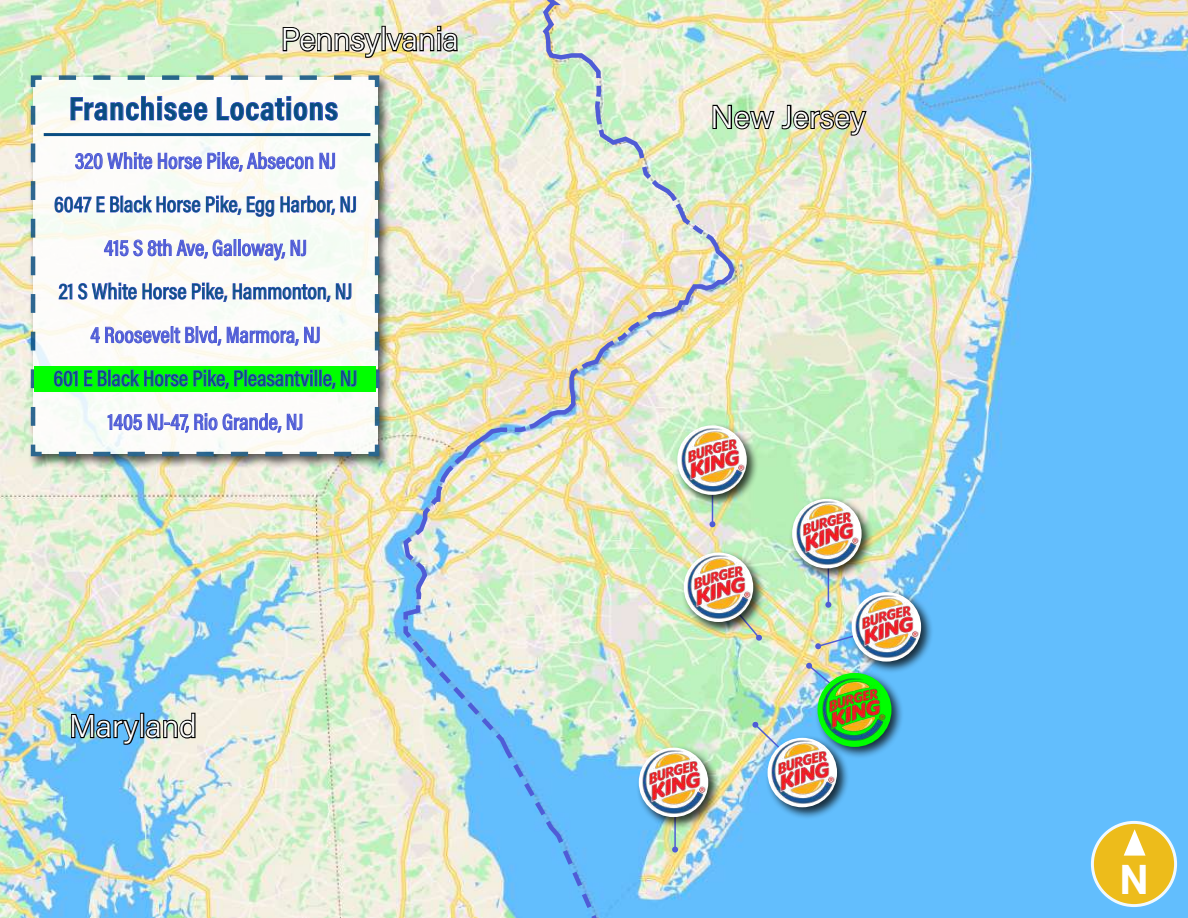
<style>
.page{position:relative;width:1188px;height:918px;background:#fff}
.page>*{position:absolute;margin:0;border:0;box-sizing:border-box;transform-origin:0 0}
.t1{font:700 40.5px "Roboto";color:#fff}
.t2{font:700 33px "Acumin Pro Cond";letter-spacing:.02em;color:#094d81}
.t3{font:300 31.5px "Acumin Pro";color:#fff}
.t4{font:500 22.5px "Acumin Pro Cond";color:#094d81}
.t5{font:500 22.5px "Acumin Pro Cond";color:#4f5cd6}
</style>
<div class="page">
<img style="left:0;top:0;width:401px;height:918px">
<img style="left:401px;top:0;width:787px;height:918px">
<img style="left:711px;top:91px;width:157px;height:59px">
<img style="left:282px;top:26px;width:177px;height:41px">
<img style="left:70px;top:700px;width:127px;height:51px">
<div style="left:28px;top:72px;width:364px;height:397px;background:#000;opacity:.75"></div>
<svg style="left:29px;top:73px;width:353px;height:386px"></svg>
<hr style="left:712px;top:465px;width:1px;height:59px;background:#4f5cd6">
<svg style="left:710px;top:521px;width:6px;height:6px"></svg>
<div style="left:675px;top:423px;width:84px;height:84px;background:#000;opacity:.75"></div>
<svg style="left:677px;top:425px;width:70px;height:70px"></svg>
<img style="left:681px;top:428px;width:63px;height:63px">
<svg style="left:719px;top:634px;width:43px;height:7px"></svg>
<div style="left:681px;top:550px;width:84px;height:84px;background:#000;opacity:.75"></div>
<svg style="left:684px;top:553px;width:69px;height:69px"></svg>
<img style="left:688px;top:556px;width:63px;height:62px">
<hr style="left:828px;top:545px;width:1px;height:60px;background:#4f5cd6">
<svg style="left:825px;top:602px;width:6px;height:6px"></svg>
<div style="left:789px;top:495px;width:86px;height:86px;background:#000;opacity:.75"></div>
<svg style="left:792px;top:499px;width:70px;height:69px"></svg>
<img style="left:796px;top:502px;width:63px;height:63px">
<svg style="left:815px;top:628px;width:34px;height:22px"></svg>
<div style="left:849px;top:590px;width:84px;height:84px;background:#000;opacity:.75"></div>
<svg style="left:852px;top:592px;width:69px;height:70px"></svg>
<img style="left:856px;top:595px;width:62px;height:63px">
<svg style="left:806px;top:662px;width:51px;height:44px"></svg>
<div style="left:815px;top:670px;width:89px;height:90px;background:#000;opacity:.75"></div>
<div style="left:818px;top:673px;width:74px;height:74px;border:4px solid #0f0;border-radius:50%"></div>
<img style="left:822px;top:678px;width:63px;height:63px">
<svg style="left:752px;top:721px;width:48px;height:47px"></svg>
<div style="left:765px;top:735px;width:84px;height:85px;background:#000;opacity:.75"></div>
<svg style="left:768px;top:738px;width:69px;height:69px"></svg>
<img style="left:772px;top:741px;width:62px;height:62px">
<hr style="left:674px;top:783px;width:2px;height:67px;background:#4f5cd6">
<svg style="left:672px;top:847px;width:6px;height:6px"></svg>
<div style="left:636px;top:745px;width:84px;height:84px;background:#000;opacity:.75"></div>
<svg style="left:639px;top:748px;width:69px;height:69px"></svg>
<img style="left:643px;top:751px;width:63px;height:62px">
<svg style="left:70px;top:96px;width:138px;height:25px"></svg>
<svg style="left:217px;top:96px;width:121px;height:25px"></svg>
<hr style="left:44px;top:133px;width:326px;height:3px;background:#094d81">
<svg style="left:1092px;top:822px;width:84px;height:84px;background:#edbf29"></svg>
<div style="left:1091px;top:821px;width:86px;height:86px;border:3px solid #fff;border-radius:50%"></div>
<svg style="left:1124px;top:829px;width:22px;height:27px"></svg>
<div style="left:35px;top:366px;width:341px;height:26px;background:#0f0"></div>
<svg style="left:75px;top:152px;width:260px;height:20px"></svg>
<svg style="left:54px;top:195px;width:302px;height:22px"></svg>
<svg style="left:104px;top:239px;width:202px;height:22px"></svg>
<svg style="left:58px;top:282px;width:294px;height:20px"></svg>
<svg style="left:90px;top:326px;width:230px;height:20px"></svg>
<svg style="left:54px;top:370px;width:24px;height:17px"></svg>
<svg style="left:84px;top:369px;width:273px;height:20px"></svg>
<svg style="left:107px;top:413px;width:196px;height:20px"></svg>
<h3 class="t3" style="left:281px;top:17px;width:180px">Pennsylvania</h3>
<h2 class="t2" style="left:69px;top:87px;width:271px">Franchisee Locations</h2>
<p class="t5" style="left:75px;top:146px;width:262px">320 White Horse Pike, Absecon NJ</p>
<p class="t4" style="left:54px;top:190px;width:304px">6047 E Black Horse Pike, Egg Harbor, NJ</p>
<p class="t5" style="left:104px;top:233px;width:204px">415 S 8th Ave, Galloway, NJ</p>
<p class="t4" style="left:59px;top:277px;width:295px">21 S White Horse Pike, Hammonton, NJ</p>
<p class="t5" style="left:90px;top:320px;width:232px">4 Roosevelt Blvd, Marmora, NJ</p>
<p class="t4" style="left:54px;top:364px;width:305px">601 E Black Horse Pike, Pleasantville, NJ</p>
<p class="t5" style="left:108px;top:407px;width:197px">1405 NJ-47, Rio Grande, NJ</p>
<h3 class="t3" style="left:69px;top:704px;width:129px">Maryland</h3>
<h3 class="t3" style="left:711px;top:95px;width:156px">New Jersey</h3>
<h1 class="t1" style="left:1120px;top:851px;width:30px">N</h1>
</div>
